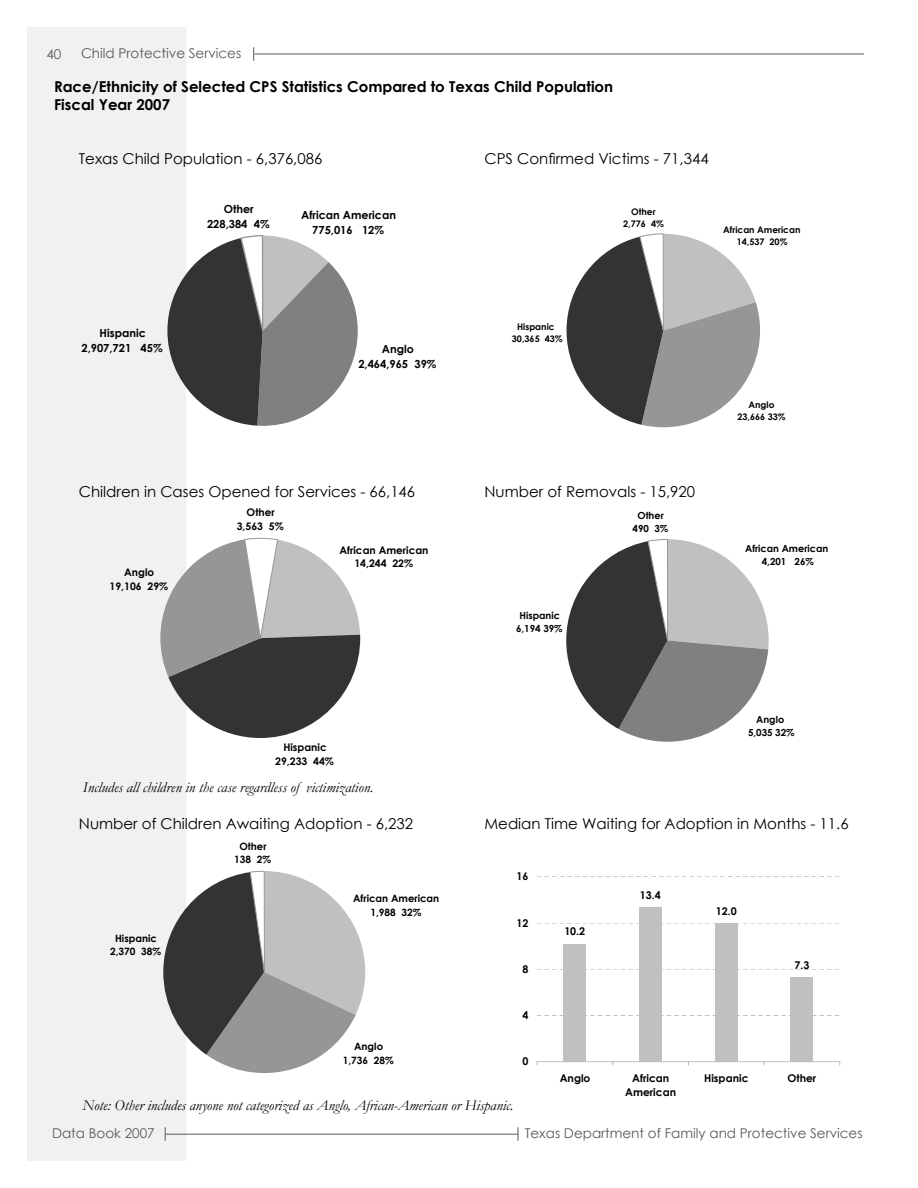
<style>
.page{position:relative;width:918px;height:1188px;background:#fff}
.page>*{position:absolute;margin:0;border:0;box-sizing:border-box;transform-origin:0 0}
.t1{font:15px "Century Gothic";color:#000}
.t2{font:italic 15px "Garamond";color:#000}
.t3{font:700 15px/18px "Century Gothic";color:#000}
.t4{font:13.8px "Arial";color:#000}
.t5{font:13.5px "Century Gothic";color:#58595b}
.t6{font:700 11.1px/14.7px "Century Gothic";color:#000;text-align:center}
.t7{font:700 10.65px/14.1px "Century Gothic";color:#000;text-align:center}
.t8{font:700 10.5px/13.8px "Century Gothic";color:#000;text-align:center}
.t9{font:700 10.05px/13.4px "Century Gothic";color:#000;text-align:center}
.t10{font:700 9.75px/12.9px "Century Gothic";color:#000;text-align:center}
.t11{font:700 9px/11.9px "Century Gothic";color:#000;text-align:center}
</style>
<div class="page">
<div style="left:27px;top:27px;width:159px;height:1134px;background:#f1f1f2"></div>
<hr style="left:165px;top:1134px;width:353px;height:1px;background:#58595b">
<svg style="left:165px;top:1127px;width:1px;height:14px"></svg>
<svg style="left:518px;top:1127px;width:1px;height:14px"></svg>
<hr style="left:255px;top:54px;width:609px;height:1px;background:#58595b">
<svg style="left:253px;top:47px;width:1px;height:14px"></svg>
<svg style="left:167px;top:234px;width:191px;height:192px"></svg>
<svg style="left:567px;top:234px;width:193px;height:193px"></svg>
<svg style="left:566px;top:539px;width:203px;height:203px"></svg>
<svg style="left:537px;top:969px;width:303px;height:1px"></svg>
<svg style="left:537px;top:923px;width:302px;height:1px"></svg>
<div style="left:564px;top:944px;width:22px;height:118px;background:#c0c0c0"></div>
<div style="left:639px;top:907px;width:23px;height:155px;background:#c0c0c0"></div>
<div style="left:715px;top:923px;width:22px;height:139px;background:#c0c0c0"></div>
<div style="left:791px;top:977px;width:22px;height:85px;background:#c0c0c0"></div>
<hr style="left:537px;top:1061px;width:303px;height:1px;background:#c0c0c0">
<svg style="left:163px;top:871px;width:202px;height:202px"></svg>
<svg style="left:160px;top:538px;width:200px;height:200px"></svg>
<p class="t5" style="left:47px;top:45px;width:16px">40</p>
<p class="t5" style="left:81px;top:44px;width:162px">Child Protective Services</p>
<p class="t3" style="left:54px;top:77px;width:561px">Race/Ethnicity of Selected CPS Statistics Compared to Texas Child Population<br>Fiscal Year 2007</p>
<p class="t1" style="left:79px;top:149px;width:245px">Texas Child Population - 6,376,086</p>
<p class="t1" style="left:485px;top:149px;width:226px">CPS Confirmed Victims - 71,344</p>
<p class="t11" style="left:611px;top:152px;width:106px">State Confirmed Victims</p>
<p class="t6" style="left:207px;top:201px;width:64px">Other<br>228,384 4%</p>
<p class="t6" style="left:301px;top:207px;width:96px">African American<br>775,016 12%</p>
<p class="t11" style="left:623px;top:205px;width:42px">Other<br>2,776 4%</p>
<p class="t11" style="left:723px;top:224px;width:79px">African American<br>14,537 20%</p>
<p class="t6" style="left:81px;top:325px;width:83px">Hispanic<br>2,907,721 45%</p>
<p class="t6" style="left:358px;top:342px;width:80px">Anglo<br>2,464,965 39%</p>
<p class="t11" style="left:512px;top:320px;width:52px">Hispanic<br>30,365 43%</p>
<p class="t1" style="left:79px;top:481px;width:338px">Children in Cases Opened for Services - 66,146</p>
<p class="t1" style="left:485px;top:481px;width:212px">Number of Removals - 15,920</p>
<p class="t8" style="left:110px;top:565px;width:60px">Anglo<br>19,106 29%</p>
<p class="t8" style="left:237px;top:505px;width:48px">Other<br>3,563 5%</p>
<p class="t8" style="left:340px;top:542px;width:91px">African American<br>14,244 22%</p>
<p class="t10" style="left:516px;top:608px;width:48px">Hispanic<br>6,194 39%</p>
<p class="t10" style="left:633px;top:508px;width:37px">Other<br>490 3%</p>
<p class="t11" style="left:738px;top:399px;width:50px">Anglo<br>23,666 33%</p>
<p class="t10" style="left:745px;top:542px;width:85px">African American<br>4,201 26%</p>
<p class="t8" style="left:275px;top:740px;width:60px">Hispanic<br>29,233 44%</p>
<p class="t2" style="left:83px;top:777px;width:292px">Includes all children in the case regardless of victimization.</p>
<p class="t4" style="left:161px;top:777px;width:209px">Texas Children Awaiting Adoption</p>
<p class="t10" style="left:748px;top:713px;width:48px">Anglo<br>5,035 32%</p>
<p class="t1" style="left:79px;top:813px;width:336px">Number of Children Awaiting Adoption - 6,232</p>
<p class="t1" style="left:485px;top:813px;width:366px">Median Time Waiting for Adoption in Months - 11.6</p>
<p class="t9" style="left:110px;top:931px;width:53px">Hispanic<br>2,370 38%</p>
<p class="t9" style="left:234px;top:839px;width:38px">Other<br>138 2%</p>
<p class="t9" style="left:353px;top:891px;width:88px">African American<br>1,988 32%</p>
<p class="t9" style="left:343px;top:1040px;width:53px">Anglo<br>1,736 28%</p>
<p class="t7" style="left:516px;top:869px;width:13px">16</p>
<p class="t7" style="left:516px;top:915px;width:13px">12</p>
<p class="t7" style="left:522px;top:961px;width:7px">8</p>
<p class="t7" style="left:522px;top:1008px;width:7px">4</p>
<p class="t7" style="left:522px;top:1054px;width:7px">0</p>
<p class="t2" style="left:82px;top:1095px;width:433px">Note: Other includes anyone not categorized as Anglo, African-American or Hispanic.</p>
<p class="t7" style="left:564px;top:924px;width:22px">10.2</p>
<p class="t7" style="left:640px;top:887px;width:22px">13.4</p>
<p class="t7" style="left:716px;top:903px;width:22px">12.0</p>
<p class="t7" style="left:794px;top:958px;width:16px">7.3</p>
<p class="t7" style="left:560px;top:1070px;width:32px">Anglo</p>
<p class="t7" style="left:625px;top:1070px;width:52px">African<br>American</p>
<p class="t7" style="left:704px;top:1070px;width:46px">Hispanic</p>
<p class="t7" style="left:788px;top:1070px;width:30px">Other</p>
<p class="t5" style="left:52px;top:1123px;width:104px">Data Book 2007</p>
<p class="t5" style="left:525px;top:1123px;width:339px">Texas Department of Family and Protective Services</p>
</div>
